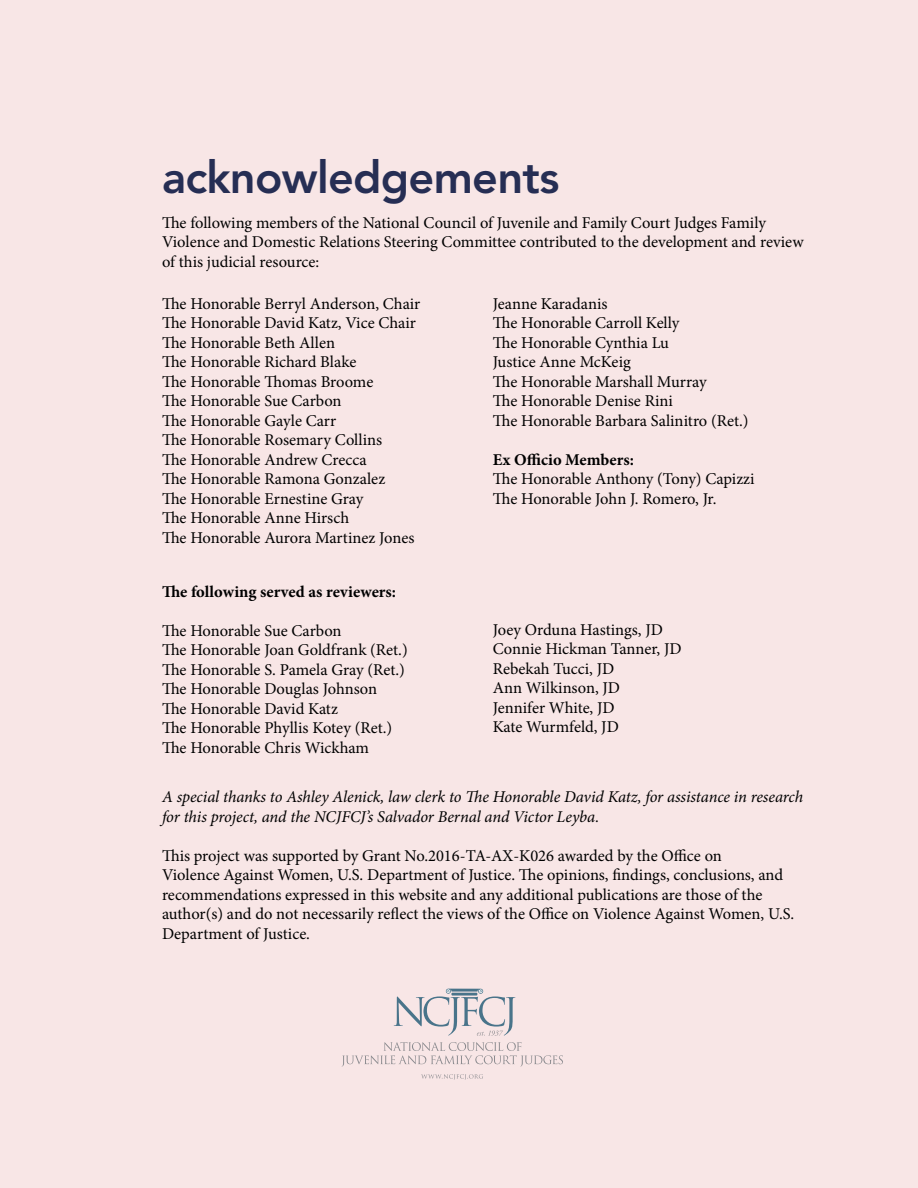
<style>
.page{position:relative;width:918px;height:1188px;background:#f8e6e6}
.page>*{position:absolute;margin:0;border:0;box-sizing:border-box;transform-origin:0 0}
.t1{font:800 45px "Avenir LT Std";letter-spacing:-.015em;color:#262e54}
.t2{font:16.5px/19.5px "Minion Pro";letter-spacing:-.005em;color:#000}
.t3{font:italic 16.5px/19.5px "Minion Pro";letter-spacing:-.01em;color:#000}
.t4{font:700 16.5px "Minion Pro";color:#000}
</style>
<div class="page">
<svg style="left:341px;top:1042px;width:222px;height:25px"></svg>
<svg style="left:394px;top:989px;width:121px;height:47px"></svg>
<svg style="left:421px;top:1074px;width:62px;height:6px"></svg>
<p class="t1" style="left:162px;top:150px;width:399px">acknowledgements</p>
<p class="t2" style="left:162px;top:213px;width:643px">The following members of the National Council of Juvenile and Family Court Judges Family<br>Violence and Domestic Relations Steering Committee contributed to the development and review of this judicial resource:</p>
<p class="t2" style="left:162px;top:294px;width:260px">The Honorable Berryl Anderson, Chair</p>
<p class="t2" style="left:162px;top:314px;width:255px">The Honorable David Katz, Vice Chair</p>
<p class="t2" style="left:162px;top:333px;width:175px">The Honorable Beth Allen</p>
<p class="t2" style="left:162px;top:353px;width:196px">The Honorable Richard Blake</p>
<p class="t2" style="left:162px;top:372px;width:213px">The Honorable Thomas Broome</p>
<p class="t2" style="left:162px;top:392px;width:181px">The Honorable Sue Carbon</p>
<p class="t2" style="left:162px;top:411px;width:176px">The Honorable Gayle Carr</p>
<p class="t2" style="left:162px;top:431px;width:222px">The Honorable Rosemary Collins</p>
<p class="t2" style="left:162px;top:450px;width:206px">The Honorable Andrew Crecca</p>
<p class="t2" style="left:162px;top:470px;width:225px">The Honorable Ramona Gonzalez</p>
<p class="t2" style="left:162px;top:489px;width:203px">The Honorable Ernestine Gray</p>
<p class="t2" style="left:162px;top:509px;width:189px">The Honorable Anne Hirsch</p>
<p class="t2" style="left:162px;top:528px;width:254px">The Honorable Aurora Martinez Jones</p>
<p class="t2" style="left:493px;top:294px;width:116px">Jeanne Karadanis</p>
<p class="t2" style="left:493px;top:314px;width:188px">The Honorable Carroll Kelly</p>
<p class="t2" style="left:493px;top:333px;width:178px">The Honorable Cynthia Lu</p>
<p class="t2" style="left:493px;top:353px;width:140px">Justice Anne McKeig</p>
<p class="t2" style="left:493px;top:372px;width:215px">The Honorable Marshall Murray</p>
<p class="t2" style="left:493px;top:392px;width:182px">The Honorable Denise Rini</p>
<p class="t2" style="left:493px;top:411px;width:257px">The Honorable Barbara Salinitro (Ret.)</p>
<p class="t4" style="left:493px;top:448px;width:143px">Ex Officio Members:</p>
<p class="t2" style="left:493px;top:470px;width:263px">The Honorable Anthony (Tony) Capizzi</p>
<p class="t2" style="left:493px;top:489px;width:225px">The Honorable John J. Romero, Jr.</p>
<p class="t4" style="left:162px;top:580px;width:235px">The following served as reviewers:</p>
<p class="t2" style="left:162px;top:621px;width:181px">The Honorable Sue Carbon</p>
<p class="t2" style="left:162px;top:641px;width:247px">The Honorable Joan Goldfrank (Ret.)</p>
<p class="t2" style="left:162px;top:660px;width:244px">The Honorable S. Pamela Gray (Ret.)</p>
<p class="t2" style="left:162px;top:680px;width:217px">The Honorable Douglas Johnson</p>
<p class="t2" style="left:162px;top:699px;width:177px">The Honorable David Katz</p>
<p class="t2" style="left:162px;top:719px;width:232px">The Honorable Phyllis Kotey (Ret.)</p>
<p class="t2" style="left:162px;top:738px;width:209px">The Honorable Chris Wickham</p>
<p class="t2" style="left:493px;top:620px;width:172px">Joey Orduna Hastings, JD</p>
<p class="t2" style="left:493px;top:639px;width:190px">Connie Hickman Tanner, JD</p>
<p class="t2" style="left:493px;top:659px;width:123px">Rebekah Tucci, JD</p>
<p class="t2" style="left:493px;top:678px;width:129px">Ann Wilkinson, JD</p>
<p class="t2" style="left:493px;top:698px;width:123px">Jennifer White, JD</p>
<p class="t2" style="left:493px;top:717px;width:128px">Kate Wurmfeld, JD</p>
<p class="t3" style="left:162px;top:787px;width:643px">A special thanks to Ashley Alenick, law clerk to The Honorable David Katz, for assistance in research for this project, and the NCJFCJ’s Salvador Bernal and Victor Leyba.</p>
<p class="t2" style="left:162px;top:846px;width:634px">This project was supported by Grant No.2016-TA-AX-K026 awarded by the Office on<br>Violence Against Women, U.S. Department of Justice. The opinions, findings, conclusions, and recommendations expressed in this website and any additional publications are those of the author(s) and do not necessarily reflect the views of the Office on Violence Against Women, U.S.<br>Department of Justice.</p>
</div>
